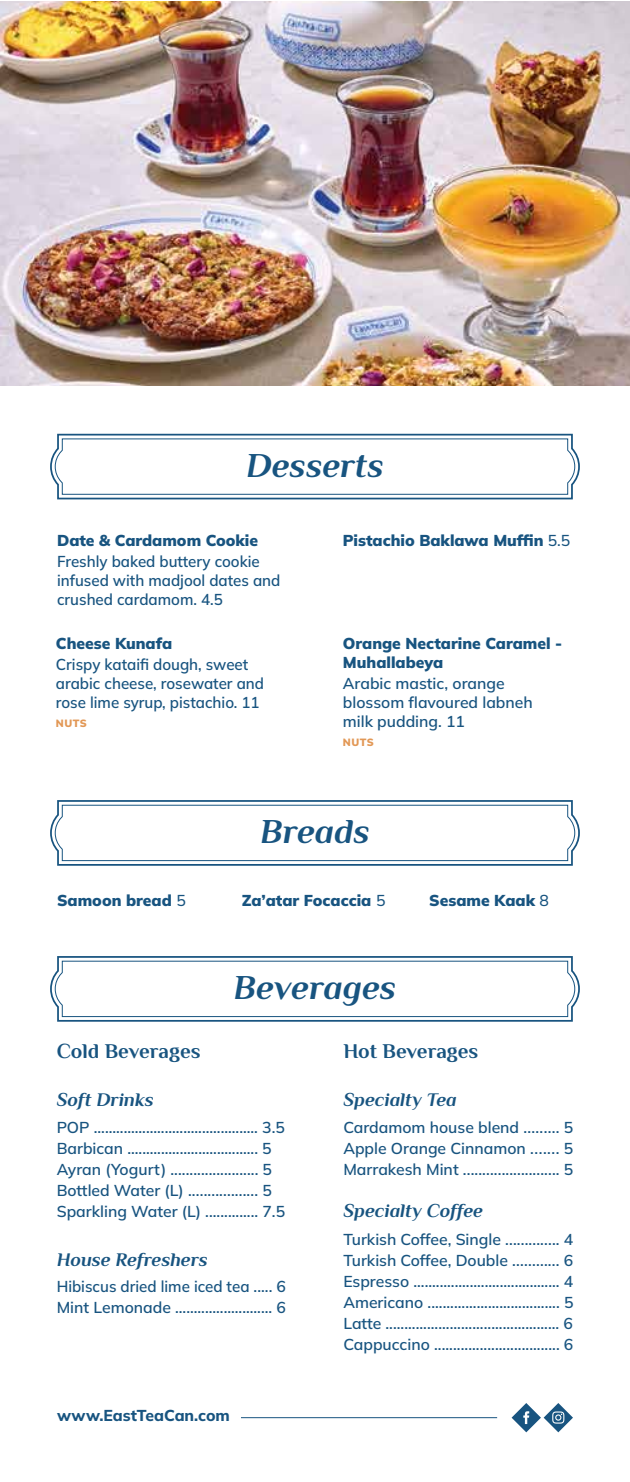
<style>
.page{position:relative;width:630px;height:1482px;background:#fff}
.page>*{position:absolute;margin:0;border:0;box-sizing:border-box;transform-origin:0 0}
.t1{font:italic 700 35px "Philosopher";color:#185480}
.t2{font:700 21px "Philosopher";color:#185480}
.t3{font:italic 700 19.25px "Philosopher";color:#185480}
.t4{font:600 15.75px/21px "Mulish";color:#185480}
.t5{font:600 15.75px/19.2px "Mulish";color:#185480;scale:.96 1}
.t6{font:900 15.75px/18.9px "Mulish";color:#185480}
.t7{font:800 15.75px "Mulish";color:#185480}
.t8{font:900 10.5px "Mulish";letter-spacing:.05em;color:#e29856}
.s1{font-weight:500}
</style>
<div class="page">
<img style="left:1px;top:2px;width:629px;height:383px">
<svg style="left:50px;top:956px;width:530px;height:66px"></svg>
<svg style="left:50px;top:800px;width:530px;height:66px"></svg>
<svg style="left:50px;top:433px;width:530px;height:67px"></svg>
<svg style="left:512px;top:1403px;width:61px;height:29px"></svg>
<hr style="left:241px;top:1417px;width:256px;height:1px;background:#185480">
<h1 class="t1" style="left:246px;top:441px;width:139px">Desserts</h1>
<p class="t6" style="left:57px;top:530px;width:203px">Date &amp; Cardamom Cookie</p>
<p class="t5" style="left:57px;top:551px;width:234px">Freshly baked buttery cookie infused with madjool dates and crushed cardamom. 4.5</p>
<p class="t6" style="left:56px;top:633px;width:118px">Cheese Kunafa</p>
<p class="t5" style="left:56px;top:654px;width:218px">Crispy kataifi dough, sweet arabic cheese, rosewater and rose lime syrup, pistachio. 11</p>
<p class="t8" style="left:56px;top:716px;width:33px">NUTS</p>
<p class="t6" style="left:343px;top:530px;width:229px">Pistachio Baklawa Muffin <span class="s1">5.5</span></p>
<p class="t6" style="left:343px;top:633px;width:221px">Orange Nectarine Caramel -<br>Muhallabeya</p>
<p class="t4" style="left:343px;top:673px;width:191px;line-height:19.2px">Arabic mastic, orange blossom flavoured labneh milk pudding. 11</p>
<p class="t8" style="left:343px;top:735px;width:33px">NUTS</p>
<p class="t6" style="left:57px;top:890px;width:130px">Samoon bread <span class="s1">5</span></p>
<h1 class="t1" style="left:260px;top:808px;width:111px">Breads</h1>
<p class="t6" style="left:242px;top:890px;width:145px">Za’atar Focaccia <span class="s1">5</span></p>
<p class="t6" style="left:429px;top:890px;width:121px">Sesame Kaak <span class="s1">8</span></p>
<h1 class="t1" style="left:234px;top:963px;width:164px">Beverages</h1>
<h2 class="t2" style="left:57px;top:1037px;width:145px">Cold Beverages</h2>
<p class="t3" style="left:57px;top:1086px;width:99px">Soft Drinks</p>
<p class="t4" style="left:57px;top:1117px;width:230px">POP ............................................ 3.5<br>Barbican ................................... 5<br>Ayran (Yogurt) ....................... 5<br>Bottled Water (L) .................. 5<br>Sparkling Water (L) .............. 7.5</p>
<p class="t3" style="left:57px;top:1246px;width:153px">House Refreshers</p>
<p class="t5" style="left:57px;top:1275px;width:240px;line-height:21px">Hibiscus dried lime iced tea ..... 6<br>Mint Lemonade .......................... 6</p>
<p class="t7" style="left:57px;top:1405px;width:174px">www.EastTeaCan.com</p>
<h2 class="t2" style="left:343px;top:1037px;width:137px">Hot Beverages</h2>
<p class="t3" style="left:343px;top:1086px;width:115px">Specialty Tea</p>
<p class="t4" style="left:343px;top:1117px;width:231px;text-align:justify">Cardamom house blend ......... 5<br>Apple Orange Cinnamon ....... 5<br>Marrakesh Mint ......................... 5</p>
<p class="t3" style="left:343px;top:1197px;width:141px">Specialty Coffee</p>
<p class="t4" style="left:343px;top:1228px;width:232px;text-align:justify">Turkish Coffee, Single .............. 4<br>Turkish Coffee, Double ............ 6<br>Espresso ....................................... 4<br>Americano ................................... 5<br>Latte .............................................. 6<br>Cappuccino ................................. 6</p>
</div>
